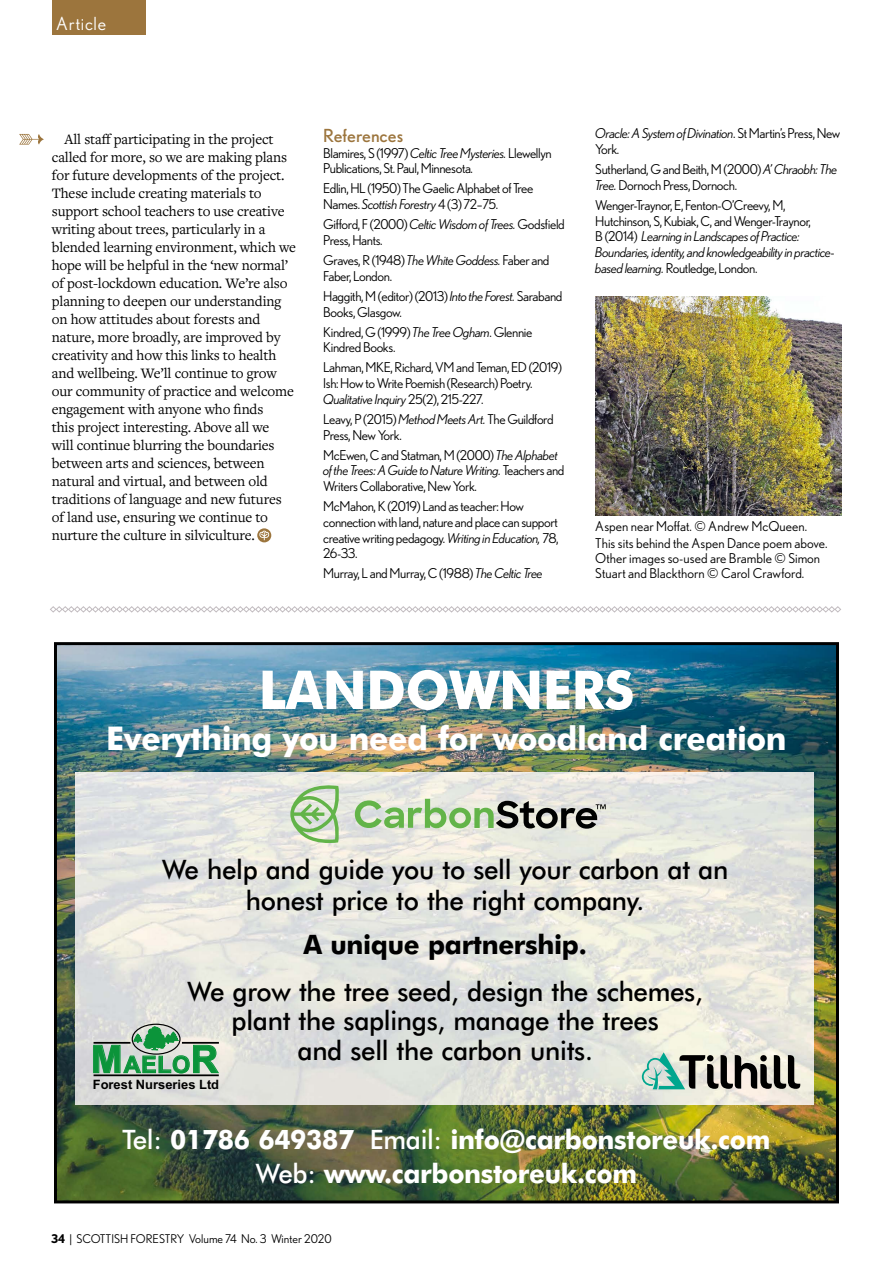
<style>
.page{position:relative;width:893px;height:1263px;background:#fff}
.page>*{position:absolute;margin:0;border:0;box-sizing:border-box;transform-origin:0 0}
.t1{font:700 53.55px "Futura BT";letter-spacing:-.01em;color:#fff}
.t2{font:700 38.25px "Arial";color:#0b943a}
.t3{font:700 32.7px "Futura BT";letter-spacing:-.015em;color:#fff}
.t4{font:500 26.85px/31.2px "Futura BT";letter-spacing:-.01em;color:#000;text-align:center}
.t5{font:700 26.85px/34px "Futura BT";letter-spacing:-.015em;color:#fff;text-align:center}
.t6{font:700 26.85px "Futura BT";letter-spacing:-.015em;color:#000}
.t7{font:700 23.25px "Arial";color:#0b943a}
.t8{font:18px "Nobel";color:#9c753d}
.t9{font:18px "Nobel";letter-spacing:.035em;color:#fff}
.t10{font:15px/18px "Freight Text Pro";letter-spacing:-.01em;color:#000}
.t11{font:13.5px/15.8px "Nobel";letter-spacing:-.03em;color:#000}
.t12{font:13.5px/17.1px "Nobel";color:#000}
.t13{font:italic 13.5px/15.8px "Nobel";letter-spacing:-.03em;color:#000}
.t14{font:700 12.9px "Arial";color:#000}
.t15{font:12px "Nobel";color:#000}
.s1{font-style:italic}
.s2{font-style:normal}
.s3{font-size:38.25px}
.s4{font-weight:500}
.s5{font-weight:700}
</style>
<div class="page">
<div style="left:52px;top:0;width:93px;height:34px;background:#9c753d"></div>
<svg style="left:257px;top:528px;width:14px;height:14px"></svg>
<svg style="left:259px;top:530px;width:10px;height:10px"></svg>
<img style="left:58px;top:646px;width:777px;height:553px">
<div style="left:54px;top:642px;width:785px;height:561px;border:3px solid #000"></div>
<img style="left:75px;top:773px;width:739px;height:331px">
<svg style="left:642px;top:1052px;width:158px;height:37px;background:#8f9b92"></svg>
<svg style="left:290px;top:785px;width:51px;height:58px;background:#b6d3a9"></svg>
<svg style="left:355px;top:799px;width:251px;height:30px;background:#a6b79c"></svg>
<div style="left:132px;top:1024px;width:49px;height:31px;border:1px solid #000;border-radius:50%"></div>
<hr style="left:94px;top:1042px;width:36px;height:2px;background:#000">
<hr style="left:94px;top:1074px;width:125px;height:2px;background:#000">
<hr style="left:182px;top:1042px;width:37px;height:2px;background:#000">
<svg style="left:133px;top:1026px;width:46px;height:24px"></svg>
<svg style="left:50px;top:606px;width:791px;height:7px"></svg>
<img style="left:595px;top:297px;width:247px;height:219px">
<svg style="left:19px;top:134px;width:25px;height:11px"></svg>
<h3 class="t9" style="left:56px;top:13px;width:52px">Article</h3>
<p class="t10" style="left:52px;top:130px;width:246px;text-indent:13px">All staff participating in the project called for more, so we are making plans for future developments of the project.<br>These include creating materials to support school teachers to use creative writing about trees, particularly in a blended learning environment, which we hope will be helpful in the ‘new normal’ of post-lockdown education. We’re also planning to deepen our understanding on how attitudes about forests and nature, more broadly, are improved by creativity and how this links to health and wellbeing. We’ll continue to grow our community of practice and welcome engagement with anyone who finds<br>this project interesting. Above all we<br>will continue blurring the boundaries between arts and sciences, between natural and virtual, and between old traditions of language and new futures of land use, ensuring we continue to nurture the culture in silviculture.</p>
<h3 class="t8" style="left:323px;top:125px;width:82px">References</h3>
<p class="t11" style="left:323px;top:145px;width:230px">Blamires, S (1997) <span class="s1">Celtic Tree Mysteries.</span> Llewellyn<br>Publications, St. Paul, Minnesota.</p>
<p class="t11" style="left:323px;top:181px;width:212px">Edlin, HL (1950) The Gaelic Alphabet of Tree<br>Names. <span class="s1">Scottish Forestry</span> 4 (3) 72–75.</p>
<p class="t11" style="left:323px;top:216px;width:243px">Gifford, F (2000) <span class="s1">Celtic Wisdom of Trees.</span> Godsfield<br>Press, Hants.</p>
<p class="t11" style="left:323px;top:252px;width:228px">Graves, R (1948) <span class="s1">The White Goddess.</span> Faber and<br>Faber, London.</p>
<p class="t11" style="left:323px;top:288px;width:241px">Haggith, M (editor) (2013) <span class="s1">Into the Forest.</span> Saraband<br>Books, Glasgow.</p>
<p class="t11" style="left:323px;top:324px;width:211px">Kindred, G (1999) <span class="s1">The Tree Ogham</span>. Glennie<br>Kindred Books.</p>
<p class="t11" style="left:323px;top:359px;width:240px">Lahman, MKE, Richard, VM and Teman, ED (2019)<br>Ish: How to Write Poemish (Research) Poetry.<br><span class="s1">Qualitative Inquiry</span> 25(2), 215-227.</p>
<p class="t11" style="left:323px;top:411px;width:232px">Leavy, P (2015) <span class="s1">Method Meets Art.</span> The Guildford<br>Press, New York.</p>
<p class="t11" style="left:323px;top:447px;width:243px">McEwen, C and Statman, M (2000) <span class="s1">The Alphabet of the Trees: A Guide to Nature Writing.</span> Teachers and<br>Writers Collaborative, New York.</p>
<p class="t11" style="left:323px;top:498px;width:237px">McMahon, K (2019) Land as teacher: How connection with land, nature and place can support creative writing pedagogy. <span class="s1">Writing in Education,</span> 78, 26-33.</p>
<p class="t11" style="left:323px;top:565px;width:221px">Murray, L and Murray, C (1988) <span class="s1">The Celtic Tree</span></p>
<p class="t13" style="left:595px;top:126px;width:247px">Oracle: A System of Divination<span class="s2">. St Martin’s Press, New<br>York.</span></p>
<p class="t11" style="left:595px;top:161px;width:244px">Sutherland, G and Beith, M (2000) <span class="s1">A’ Chraobh: The<br>Tree.</span> Dornoch Press, Dornoch.</p>
<p class="t11" style="left:595px;top:197px;width:241px">Wenger-Traynor, E, Fenton-O’Creevy, M, Hutchinson, S, Kubiak, C, and Wenger-Traynor,<br>B (2014) <span class="s1">Learning in Landscapes of Practice:<br>Boundaries, identity, and knowledgeability in practice&shy;based learning.</span> Routledge, London.</p>
<p class="t12" style="left:595px;top:517px;width:234px">Aspen near Moffat. © Andrew McQueen.<br>This sits behind the Aspen Dance poem above.</p>
<p class="t12" style="left:595px;top:550px;width:226px;line-height:15px">Other images so-used are Bramble © Simon<br>Stuart and Blackthorn © Carol Crawford.</p>
<h1 class="t1" style="left:259px;top:657px;width:377px">LANDOWNERS</h1>
<h3 class="t3" style="left:106px;top:719px;width:682px">Everything you need for woodland creation</h3>
<h3 class="t4" style="left:162px;top:853px;width:568px">We help and guide you to sell your carbon at an honest price to the right company.</h3>
<h3 class="t6" style="left:303px;top:928px;width:285px">A unique partnership.</h3>
<h3 class="t4" style="left:187px;top:976px;width:517px;line-height:29.7px">We grow the tree seed, design the schemes, plant the saplings, manage the trees</h3>
<h2 class="t2" style="left:91px;top:1034px;width:33px">M</h2>
<h3 class="t4" style="left:298px;top:1035px;width:297px">and sell the carbon units.</h3>
<h3 class="t7" style="left:124px;top:1049px;width:96px">AELO<span class="s3">R</span></h3>
<p class="t14" style="left:93px;top:1076px;width:128px">Forest Nurseries Ltd</p>
<h3 class="t5" style="left:123px;top:1122px;width:649px"><span class="s4">Tel:</span> 01786 649387 <span class="s4">Email:</span> info@carbonstoreuk.com<br><span class="s4">Web:</span> www.carbonstoreuk.com</h3>
<p class="t15" style="left:51px;top:1232px;width:282px"><span class="s5">34</span> | SCOTTISH FORESTRY Volume 74 No. 3 Winter 2020</p>
</div>
